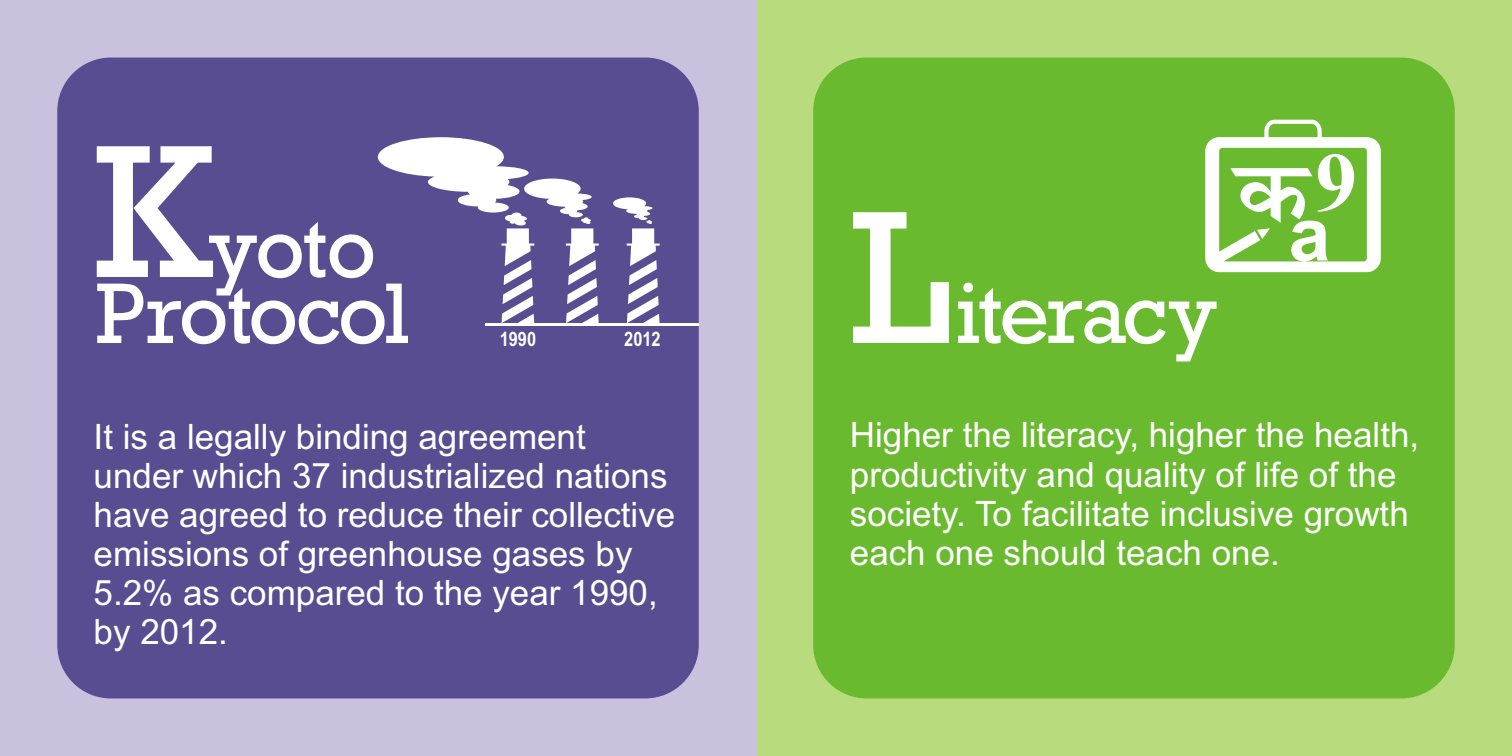
<style>
.page{position:relative;width:1512px;height:756px;background:#fff}
.page>*{position:absolute;margin:0;border:0;box-sizing:border-box;transform-origin:0 0}
.t1{font:87.5px/66.1px "Rockwell";letter-spacing:-.035em;color:#fff}
.t2{font:35px/39.2px "Arial";color:#fff}
.t3{font:700 19.95px "Arial Narrow";color:#fff}
.s1{font-size:192.5px}
</style>
<div class="page">
<div style="left:756px;top:1px;width:756px;height:754px;background:#b8db7d"></div>
<div style="left:813px;top:58px;width:642px;height:640px;background:#69ba2e;border-radius:53px"></div>
<svg style="left:1205px;top:120px;width:176px;height:152px"></svg>
<div style="left:0;top:1px;width:756px;height:754px;background:#c9c2de"></div>
<div style="left:57px;top:58px;width:642px;height:640px;background:#594d91;border-radius:53px"></div>
<hr style="left:485px;top:323px;width:214px;height:3px;background:#fff">
<svg style="left:378px;top:137px;width:221px;height:186px"></svg>
<svg style="left:613px;top:197px;width:47px;height:126px"></svg>
<h1 class="t1" style="left:93px;top:223px;width:318px"><span class="s1">K</span>yoto<br>Protocol</h1>
<p class="t3" style="left:500px;top:324px;width:38px">1990</p>
<p class="t3" style="left:624px;top:324px;width:38px">2012</p>
<p class="t2" style="left:94px;top:420px;width:583px">It is a legally binding agreement under which 37 industrialized nations have agreed to reduce their collective emissions of greenhouse gases by<br>5.2% as compared to the year 1990, by 2012.</p>
<h1 class="t1" style="left:850px;top:289px;width:369px"><span class="s1">L</span>iteracy</h1>
<p class="t2" style="left:850px;top:419px;width:571px">Higher the literacy, higher the health, productivity and quality of life of the society. To facilitate inclusive growth each one should teach one.</p>
</div>
